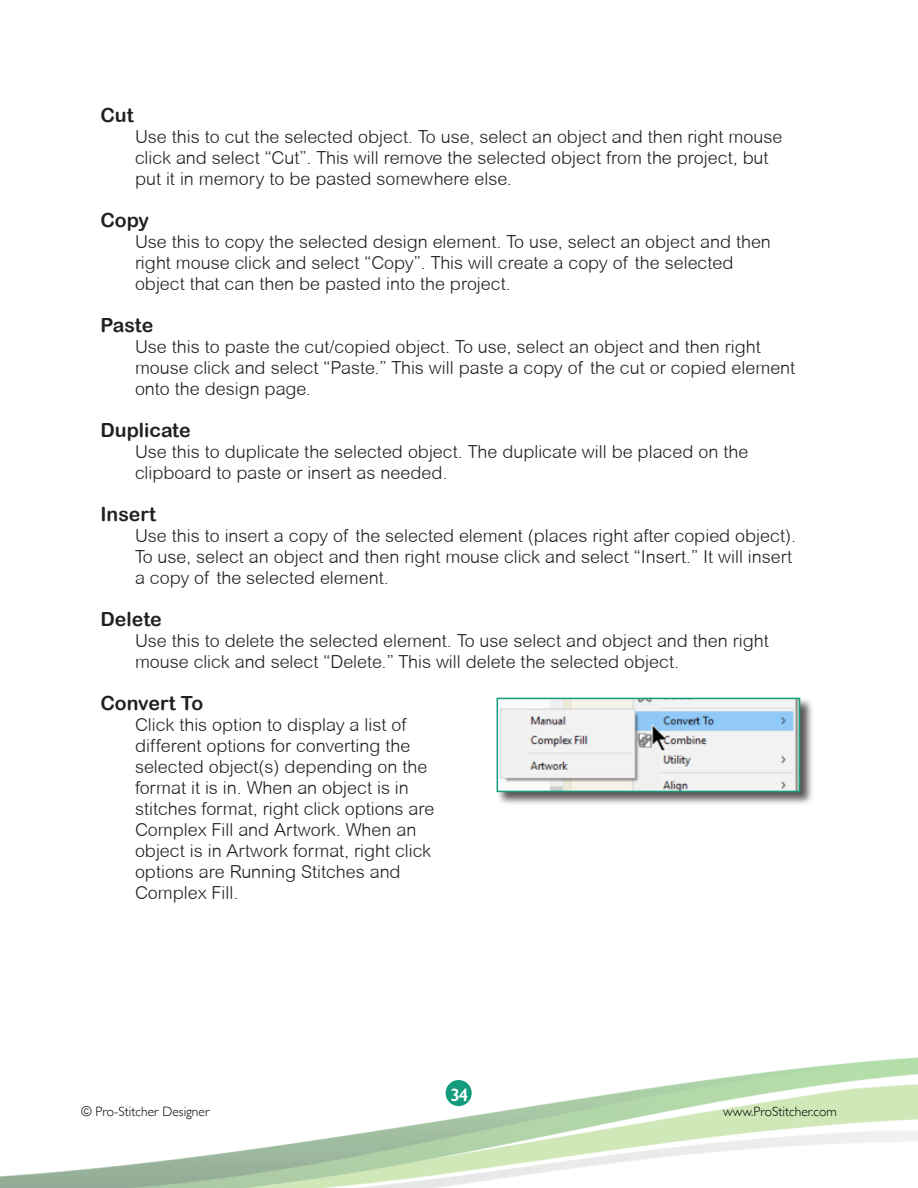
<style>
.page{position:relative;width:918px;height:1188px;background:#fff}
.page>*{position:absolute;margin:0;border:0;box-sizing:border-box;transform-origin:0 0}
.t1{font:19.5px "Arial Rounded MT Bold";color:#231f20}
.t2{font:300 18px "Arial Rounded MT";color:#231f20}
.t3{font:600 18px "Gill Sans";color:#fff}
.t4{font:300 13.5px "Gill Sans";color:#000}
</style>
<div class="page">
<img style="left:0;top:1057px;width:918px;height:131px">
<div style="left:446px;top:1080px;width:26px;height:26px;background:#159c7c;border-radius:50%"></div>
<div style="left:497px;top:698px;width:318px;height:108px;background:#231f20;opacity:.75"></div>
<img style="left:500px;top:701px;width:297px;height:88px">
<div style="left:497px;top:698px;width:303px;height:94px;border:2px solid #159c7c"></div>
<p class="t1" style="left:100px;top:104px;width:35px">Cut</p>
<p class="t2" style="left:135px;top:126px;width:649px">Use this to cut the selected object. To use, select an object and then right mouse</p>
<p class="t2" style="left:135px;top:147px;width:635px">click and select “Cut”. This will remove the selected object from the project, but</p>
<p class="t2" style="left:135px;top:168px;width:378px">put it in memory to be pasted somewhere else.</p>
<p class="t1" style="left:100px;top:209px;width:50px">Copy</p>
<p class="t2" style="left:135px;top:231px;width:637px">Use this to copy the selected design element. To use, select an object and then</p>
<p class="t2" style="left:135px;top:252px;width:600px">right mouse click and select “Copy”. This will create a copy of the selected</p>
<p class="t2" style="left:135px;top:273px;width:377px">object that can then be pasted into the project.</p>
<p class="t1" style="left:100px;top:314px;width:54px">Paste</p>
<p class="t2" style="left:135px;top:336px;width:627px">Use this to paste the cut/copied object. To use, select an object and then right</p>
<p class="t2" style="left:135px;top:357px;width:662px">mouse click and select “Paste.” This will paste a copy of the cut or copied element</p>
<p class="t2" style="left:135px;top:378px;width:177px">onto the design page.</p>
<p class="t1" style="left:100px;top:419px;width:92px">Duplicate</p>
<p class="t2" style="left:135px;top:441px;width:615px">Use this to duplicate the selected object. The duplicate will be placed on the</p>
<p class="t2" style="left:135px;top:462px;width:314px">clipboard to paste or insert as needed.</p>
<p class="t1" style="left:100px;top:503px;width:57px">Insert</p>
<p class="t2" style="left:135px;top:525px;width:663px">Use this to insert a copy of the selected element (places right after copied object).</p>
<p class="t2" style="left:135px;top:546px;width:659px">To use, select an object and then right mouse click and select “Insert.” It will insert</p>
<p class="t2" style="left:135px;top:567px;width:255px">a copy of the selected element.</p>
<p class="t1" style="left:100px;top:608px;width:63px">Delete</p>
<p class="t2" style="left:135px;top:630px;width:635px">Use this to delete the selected element. To use select and object and then right</p>
<p class="t2" style="left:135px;top:651px;width:546px">mouse click and select “Delete.” This will delete the selected object.</p>
<p class="t1" style="left:100px;top:692px;width:104px">Convert To</p>
<p class="t2" style="left:135px;top:714px;width:273px">Click this option to display a list of</p>
<p class="t2" style="left:135px;top:735px;width:277px">different options for converting the</p>
<p class="t2" style="left:135px;top:756px;width:294px">selected object(s) depending on the</p>
<p class="t2" style="left:135px;top:777px;width:275px">format it is in. When an object is in</p>
<p class="t2" style="left:135px;top:798px;width:301px">stitches format, right click options are</p>
<p class="t2" style="left:135px;top:819px;width:283px">Complex Fill and Artwork. When an</p>
<p class="t2" style="left:135px;top:840px;width:298px">object is in Artwork format, right click</p>
<p class="t2" style="left:135px;top:861px;width:267px">options are Running Stitches and</p>
<p class="t2" style="left:135px;top:882px;width:105px">Complex Fill.</p>
<p class="t3" style="left:450px;top:1084px;width:19px">34</p>
<p class="t4" style="left:81px;top:1101px;width:130px">© Pro-Stitcher Designer</p>
<p class="t4" style="left:723px;top:1101px;width:115px">www.ProStitcher.com</p>
</div>
